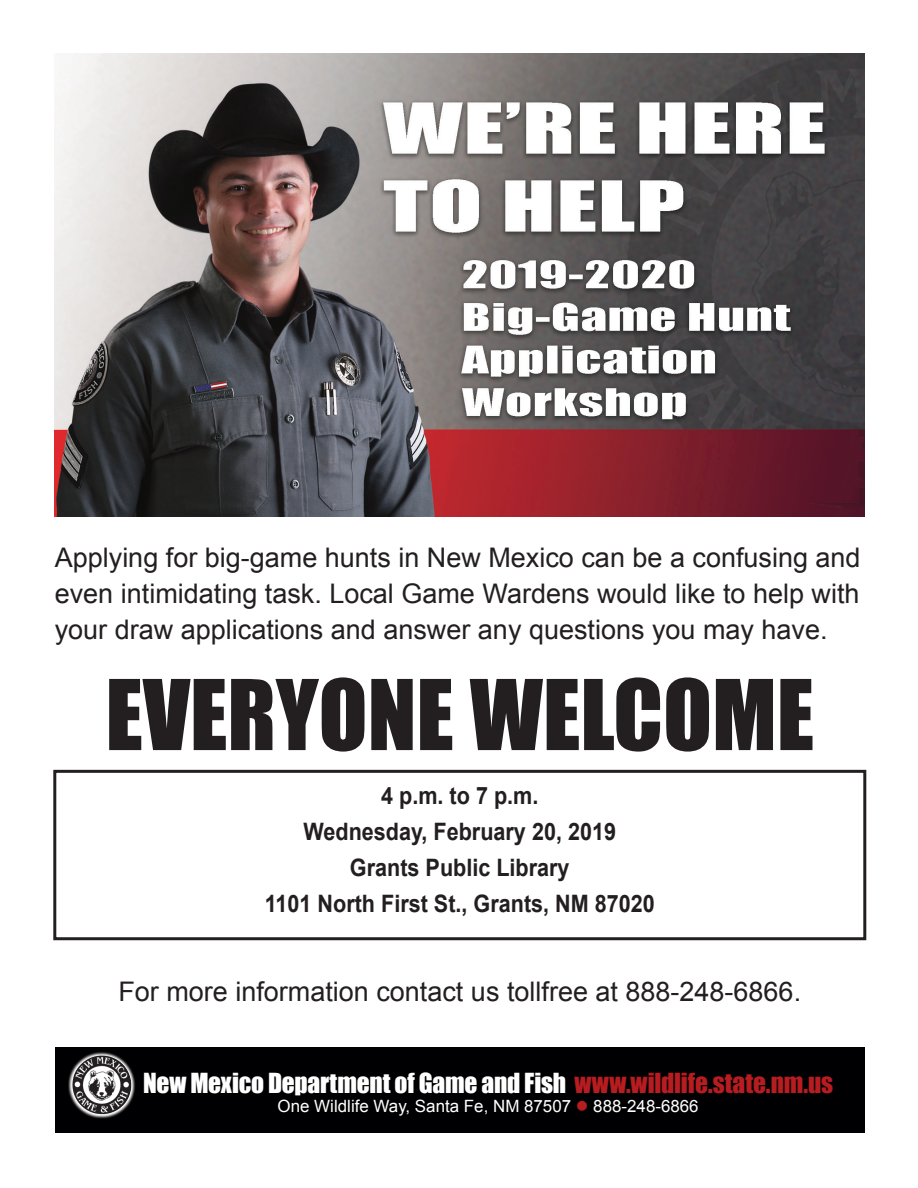
<style>
.page{position:relative;width:918px;height:1188px;background:#fff}
.page>*{position:absolute;margin:0;border:0;box-sizing:border-box;transform-origin:0 0}
.t1{font:90px "Impact";color:#231f20}
.t2{font:27px/36px "Arial";color:#231f20;text-align:justify}
.Head{font:25.35px "Impact";letter-spacing:-.01em;color:#fff}
.t3{font:700 24px "Arial";color:#231f20;scale:.9 1}
.Head-2{font:16.95px "Arial";color:#fff}
.s1{color:#b61c20}
</style>
<div class="page">
<img style="left:55px;top:53px;width:810px;height:463px">
<div style="left:55px;top:1048px;width:810px;height:85px;background:#000002"></div>
<svg style="left:68px;top:1052px;width:67px;height:67px"></svg>
<img style="left:84px;top:1056px;width:17px;height:6px">
<div style="left:53px;top:770px;width:813px;height:170px;border:3px solid #231f20"></div>
<p class="t2" style="left:55px;top:540px;width:807px">Applying for big-game hunts in New Mexico can be a confusing and even intimidating task. Local Game Wardens would like to help with your draw applications and answer any questions you may have.</p>
<p class="t1" style="left:105px;top:645px;width:710px">EVERYONE WELCOME</p>
<p class="t3" style="left:381px;top:780px;width:176px">4 p.m. to 7 p.m.</p>
<p class="t3" style="left:304px;top:816px;width:349px">Wednesday, February 20, 2019</p>
<p class="t3" style="left:350px;top:852px;width:246px">Grants Public Library</p>
<p class="t3" style="left:265px;top:888px;width:435px">1101 North First St., Grants, NM 87020</p>
<p class="t2" style="left:118px;top:973px;width:684px">For more information contact us tollfree at 888-248-6866.</p>
<p class="Head" style="left:143px;top:1063px;width:691px">New Mexico Department of Game and Fish <span class="s1">www.wildlife.state.nm.us</span></p>
<p class="Head-2" style="left:278px;top:1095px;width:423px">One Wildlife Way, Santa Fe, NM 87507 <span class="s1">●</span> 888-248-6866</p>
</div>
